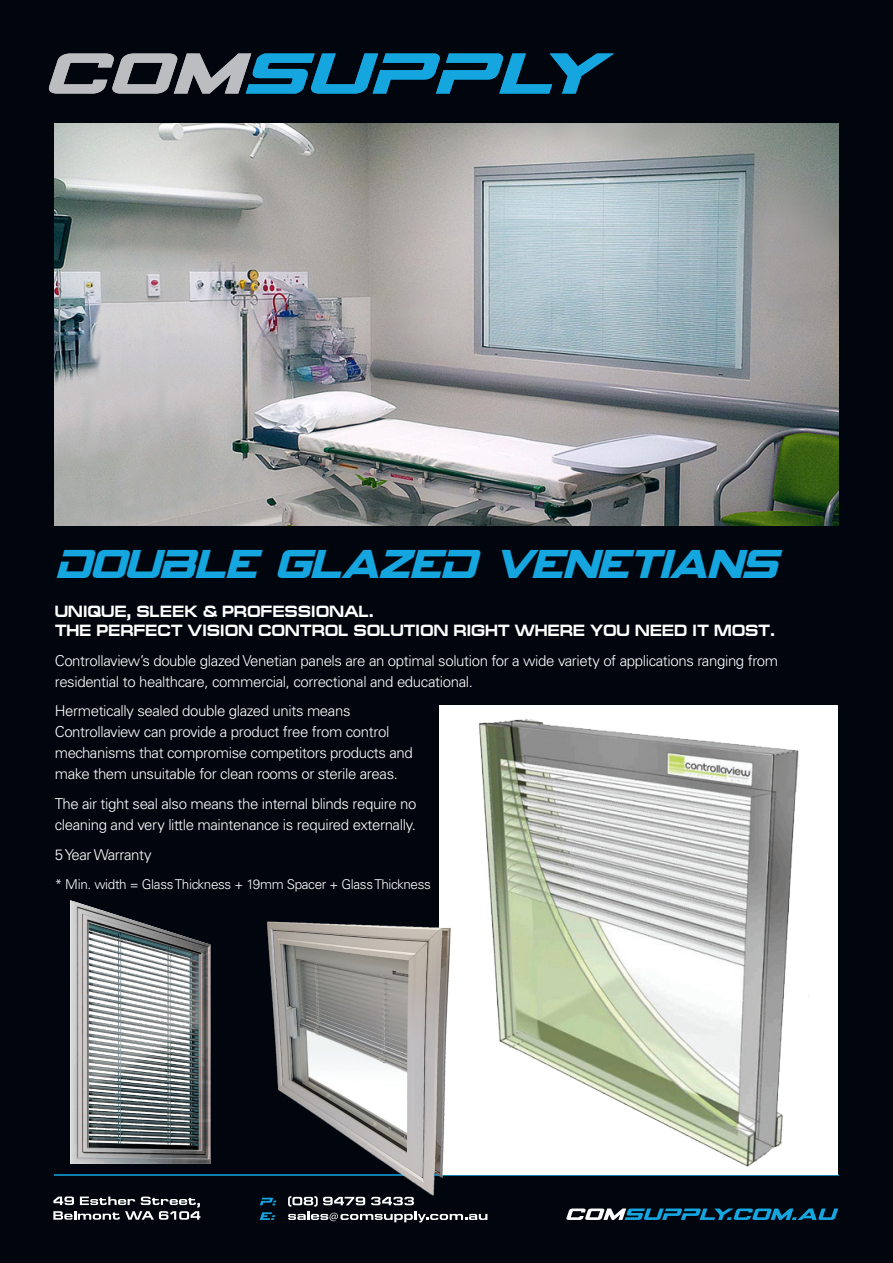
<style>
.page{position:relative;width:893px;height:1263px;background:#01060e}
.page>*{position:absolute;margin:0;border:0;box-sizing:border-box;transform-origin:0 0}
.t1{font:italic 45px "Spy Agency Expanded";letter-spacing:-.05em;color:#16a6df;scale:.82 1}
.t2{font:700 16.5px/19.5px "Europe Ext";letter-spacing:-.01em;color:#fff;scale:.9 1}
.t3{font:300 15px/21px "Univers LT Std";letter-spacing:-.025em;color:#fff}
.t4{font:300 13.5px "Univers LT Std";letter-spacing:-.025em;color:#fff}
</style>
<div class="page">
<svg style="left:53px;top:1196px;width:147px;height:24px"></svg>
<svg style="left:260px;top:1203px;width:16px;height:2px"></svg>
<svg style="left:260px;top:1212px;width:15px;height:8px"></svg>
<svg style="left:288px;top:1203px;width:199px;height:19px"></svg>
<svg style="left:566px;top:1208px;width:272px;height:12px"></svg>
<hr style="left:54px;top:1174px;width:785px;height:2px;background:#16a6df">
<img style="left:445px;top:705px;width:393px;height:470px">
<svg style="left:49px;top:54px;width:565px;height:40px"></svg>
<img style="left:214px;top:912px;width:291px;height:291px">
<img style="left:70px;top:900px;width:141px;height:264px">
<img style="left:55px;top:123px;width:784px;height:402px">
<h1 class="t1" style="left:55px;top:540px;width:882px">DOUBLE GLAZED VENETIANS</h1>
<p class="t2" style="left:55px;top:602px;width:802px">UNIQUE, SLEEK &amp; PROFESSIONAL.<br>THE PERFECT VISION CONTROL SOLUTION RIGHT WHERE YOU NEED IT MOST.</p>
<p class="t3" style="left:55px;top:650px;width:725px">Controllaview’s double glazed Venetian panels are an optimal solution for a wide variety of applications ranging from residential to healthcare, commercial, correctional and educational.</p>
<p class="t3" style="left:55px;top:701px;width:360px">Hermetically sealed double glazed units means Controllaview can provide a product free from control mechanisms that compromise competitors products and make them unsuitable for clean rooms or sterile areas.</p>
<p class="t3" style="left:55px;top:793px;width:363px">The air tight seal also means the internal blinds require no cleaning and very little maintenance is required externally.</p>
<p class="t3" style="left:55px;top:844px;width:98px">5 Year Warranty</p>
<p class="t4" style="left:55px;top:876px;width:378px">* Min. width = Glass Thickness + 19mm Spacer + Glass Thickness</p>
</div>
